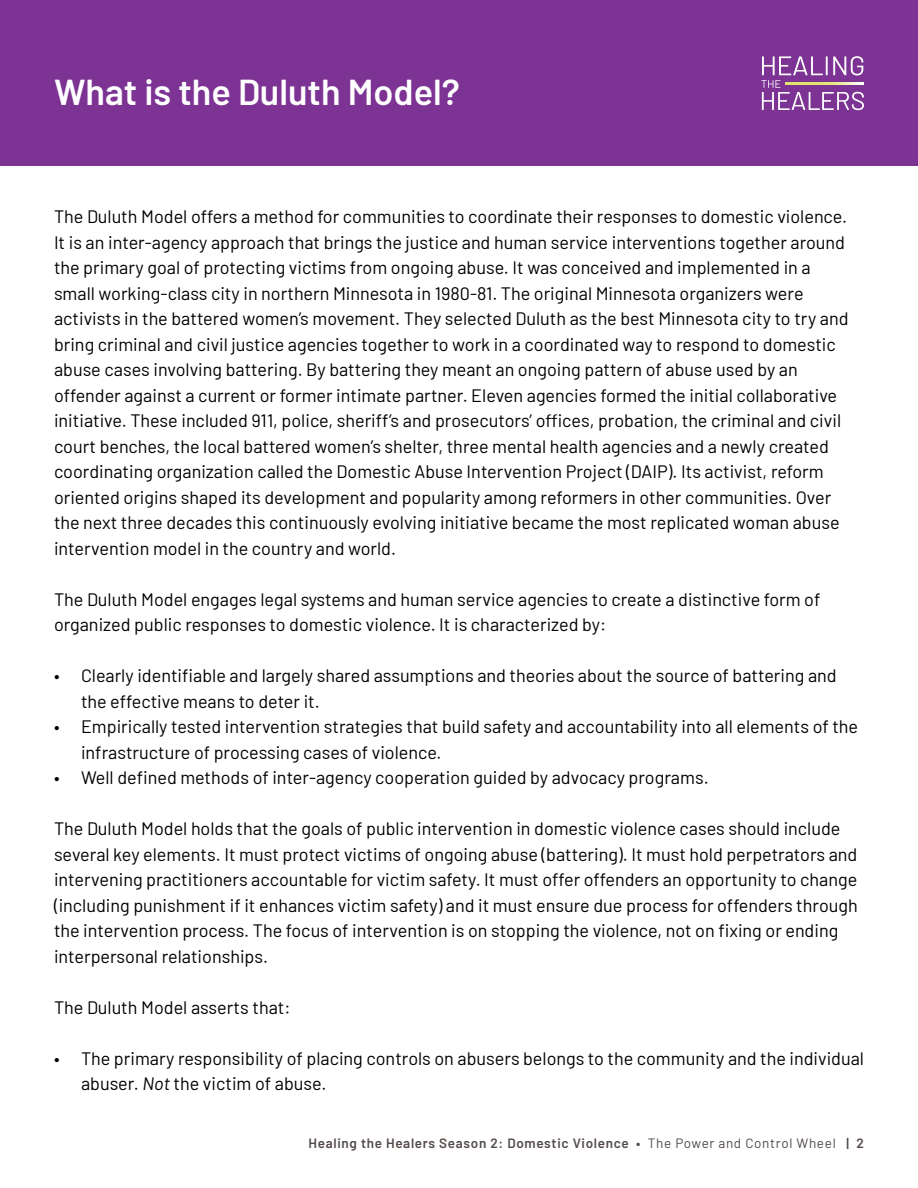
<style>
.page{position:relative;width:918px;height:1188px;background:#fff}
.page>*{position:absolute;margin:0;border:0;box-sizing:border-box;transform-origin:0 0}
.t1{font:600 36px "Barlow";color:#fff}
.t2{font:18px/25.5px "Barlow";color:#000}
.t3{font:600 13.5px "Barlow";letter-spacing:.05em;color:#524a47}
.s1{font-style:italic}
.s2{font-weight:400}
</style>
<div class="page">
<div style="left:0;top:0;width:918px;height:166px;background:#7c3394"></div>
<svg style="left:761px;top:56px;width:103px;height:54px"></svg>
<img style="left:785px;top:83px;width:78px;height:2px">
<p class="t1" style="left:54px;top:66px;width:407px">What is the Duluth Model?</p>
<p class="t2" style="left:54px;top:203px;width:796px">The Duluth Model offers a method for communities to coordinate their responses to domestic violence.<br>It is an inter-agency approach that brings the justice and human service interventions together around the primary goal of protecting victims from ongoing abuse. It was conceived and implemented in a small working-class city in northern Minnesota in 1980-81. The original Minnesota organizers were activists in the battered women’s movement. They selected Duluth as the best Minnesota city to try and bring criminal and civil justice agencies together to work in a coordinated way to respond to domestic abuse cases involving battering. By battering they meant an ongoing pattern of abuse used by an offender against a current or former intimate partner. Eleven agencies formed the initial collaborative initiative. These included 911, police, sheriff’s and prosecutors’ offices, probation, the criminal and civil court benches, the local battered women’s shelter, three mental health agencies and a newly created coordinating organization called the Domestic Abuse Intervention Project (DAIP). Its activist, reform oriented origins shaped its development and popularity among reformers in other communities. Over the next three decades this continuously evolving initiative became the most replicated woman abuse intervention model in the country and world.</p>
<p class="t2" style="left:54px;top:585px;width:768px">The Duluth Model engages legal systems and human service agencies to create a distinctive form of organized public responses to domestic violence. It is characterized by:</p>
<p class="t2" style="left:81px;top:662px;width:757px;text-indent:-27px">• Clearly identifiable and largely shared assumptions and theories about the source of battering and the effective means to deter it.</p>
<p class="t2" style="left:81px;top:713px;width:779px;text-indent:-27px">• Empirically tested intervention strategies that build safety and accountability into all elements of the infrastructure of processing cases of violence.</p>
<p class="t2" style="left:54px;top:764px;width:656px">• Well defined methods of inter-agency cooperation guided by advocacy programs.</p>
<p class="t2" style="left:54px;top:815px;width:805px">The Duluth Model holds that the goals of public intervention in domestic violence cases should include several key elements. It must protect victims of ongoing abuse (battering). It must hold perpetrators and intervening practitioners accountable for victim safety. It must offer offenders an opportunity to change (including punishment if it enhances victim safety) and it must ensure due process for offenders through the intervention process. The focus of intervention is on stopping the violence, not on fixing or ending interpersonal relationships.</p>
<p class="t2" style="left:54px;top:993px;width:238px">The Duluth Model asserts that:</p>
<p class="t2" style="left:81px;top:1044px;width:785px;text-indent:-27px">• The primary responsibility of placing controls on abusers belongs to the community and the individual abuser. <span class="s1">Not</span> the victim of abuse.</p>
<p class="t3" style="left:309px;top:1133px;width:557px">Healing the Healers Season 2: Domestic Violence • <span class="s2">The Power and Control Wheel</span> | 2</p>
</div>
